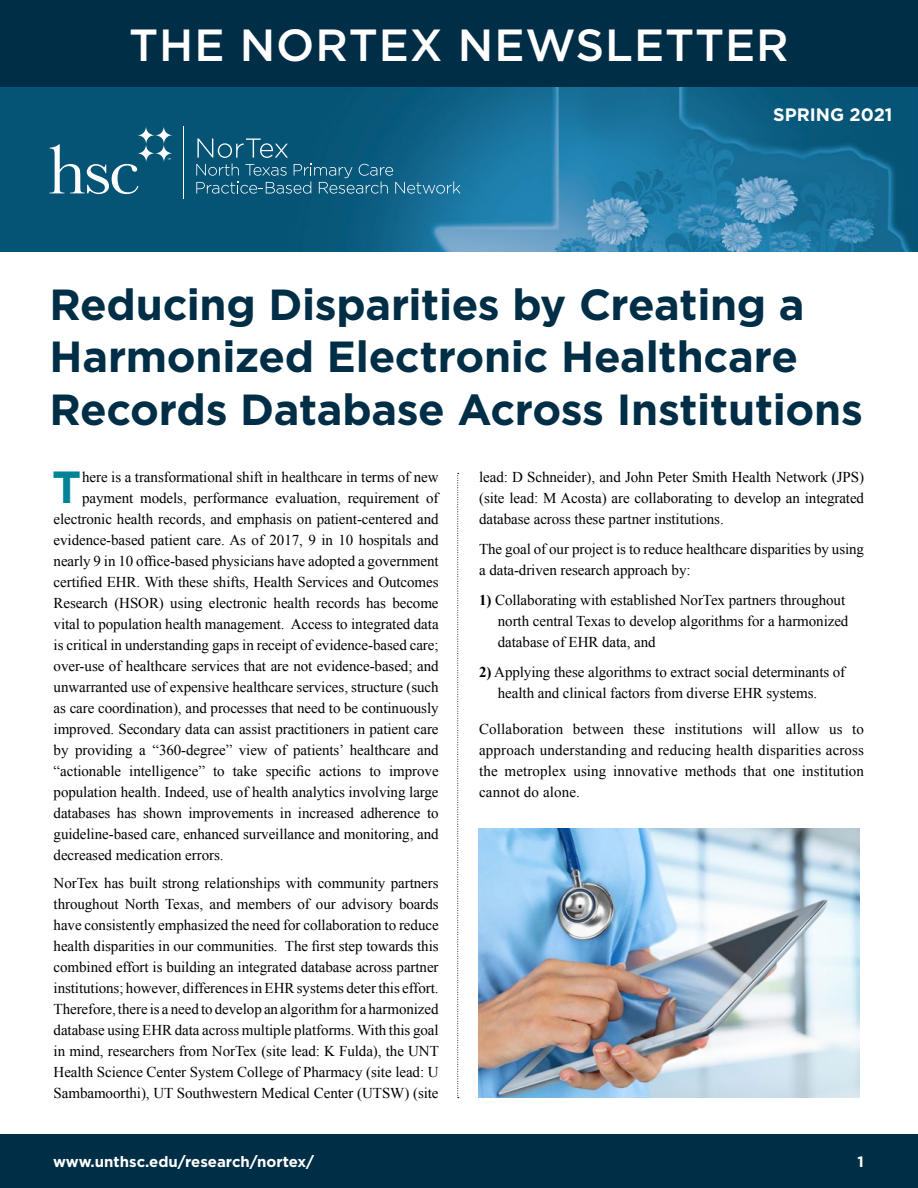
<style>
.page{position:relative;width:918px;height:1188px;background:#fff}
.page>*{position:absolute;margin:0;border:0;box-sizing:border-box;transform-origin:0 0}
.t1{font:500 45px "Gotham";letter-spacing:.02em;color:#fff}
.t2{font:700 45px "Gotham";color:#008397}
.t3{font:700 43.5px/52.5px "Gotham";letter-spacing:-.005em;color:#002e46}
.t4{font:700 18px "Gotham";color:#fff}
.t5{font:15px/21px "Times New Roman";letter-spacing:-.005em;color:#000}
.t6{font:700 15px "Gotham";color:#fff}
.s1{font-weight:700}
</style>
<div class="page">
<img style="left:0;top:86px;width:918px;height:165px">
<div style="left:0;top:0;width:918px;height:86px;background:#002e46"></div>
<svg style="left:457px;top:473px;width:2px;height:625px"></svg>
<hr style="left:183px;top:126px;width:1px;height:73px;background:#fff">
<svg style="left:137px;top:126px;width:18px;height:18px"></svg>
<svg style="left:155px;top:126px;width:18px;height:18px"></svg>
<svg style="left:137px;top:144px;width:18px;height:18px"></svg>
<svg style="left:155px;top:144px;width:18px;height:18px"></svg>
<svg style="left:50px;top:144px;width:88px;height:50px;background:#387791"></svg>
<svg style="left:196px;top:139px;width:265px;height:55px;background:#1e6888"></svg>
<img style="left:479px;top:828px;width:381px;height:270px">
<div style="left:0;top:1134px;width:918px;height:54px;background:#002e46"></div>
<h1 class="t1" style="left:129px;top:15px;width:661px">THE NORTEX NEWSLETTER</h1>
<p class="t4" style="left:773px;top:103px;width:121px">SPRING 2021</p>
<h2 class="t3" style="left:50px;top:278px;width:815px">Reducing Disparities by Creating a<br>Harmonized Electronic Healthcare<br>Records Database Across Institutions</h2>
<p class="t2" style="left:52px;top:458px;width:31px">T</p>
<p class="t5" style="left:82px;top:467px;width:358px">here is a transformational shift in healthcare in terms of new</p>
<p class="t5" style="left:82px;top:488px;width:358px">payment models, performance evaluation, requirement of</p>
<p class="t5" style="left:54px;top:509px;width:387px">electronic health records, and emphasis on patient-centered and</p>
<p class="t5" style="left:54px;top:530px;width:387px">evidence-based patient care. As of 2017, 9 in 10 hospitals and</p>
<p class="t5" style="left:54px;top:551px;width:387px">nearly 9 in 10 office-based physicians have adopted a government</p>
<p class="t5" style="left:54px;top:572px;width:387px">certified EHR. With these shifts, Health Services and Outcomes</p>
<p class="t5" style="left:54px;top:593px;width:387px">Research (HSOR) using electronic health records has become</p>
<p class="t5" style="left:54px;top:614px;width:387px">vital to population health management. Access to integrated data</p>
<p class="t5" style="left:54px;top:635px;width:387px">is critical in understanding gaps in receipt of evidence-based care;</p>
<p class="t5" style="left:54px;top:656px;width:387px">over-use of healthcare services that are not evidence-based; and</p>
<p class="t5" style="left:54px;top:677px;width:387px">unwarranted use of expensive healthcare services, structure (such</p>
<p class="t5" style="left:54px;top:698px;width:387px">as care coordination), and processes that need to be continuously</p>
<p class="t5" style="left:54px;top:719px;width:387px">improved. Secondary data can assist practitioners in patient care</p>
<p class="t5" style="left:54px;top:740px;width:387px">by providing a “360-degree” view of patients’ healthcare and</p>
<p class="t5" style="left:54px;top:761px;width:387px">“actionable intelligence” to take specific actions to improve</p>
<p class="t5" style="left:54px;top:782px;width:387px">population health. Indeed, use of health analytics involving large</p>
<p class="t5" style="left:54px;top:803px;width:387px">databases has shown improvements in increased adherence to</p>
<p class="t5" style="left:54px;top:824px;width:387px">guideline-based care, enhanced surveillance and monitoring, and</p>
<p class="t5" style="left:54px;top:845px;width:171px">decreased medication errors.</p>
<p class="t5" style="left:54px;top:872px;width:387px">NorTex has built strong relationships with community partners throughout North Texas, and members of our advisory boards</p>
<p class="t5" style="left:54px;top:914px;width:387px">have consistently emphasized the need for collaboration to reduce</p>
<p class="t5" style="left:54px;top:935px;width:387px;text-align:justify">health disparities in our communities. The first step towards this combined effort is building an integrated database across partner institutions; however, differences in EHR systems deter this effort.<br>Therefore, there is a need to develop an algorithm for a harmonized database using EHR data across multiple platforms. With this goal in mind, researchers from NorTex (site lead: K Fulda), the UNT Health Science Center System College of Pharmacy (site lead: U Sambamoorthi), UT Southwestern Medical Center (UTSW) (site</p>
<p class="t5" style="left:479px;top:467px;width:387px">lead: D Schneider), and John Peter Smith Health Network (JPS) (site lead: M Acosta) are collaborating to develop an integrated</p>
<p class="t5" style="left:479px;top:509px;width:246px">database across these partner institutions.</p>
<p class="t5" style="left:479px;top:539px;width:387px">The goal of our project is to reduce healthcare disparities by using a data-driven research approach by:</p>
<p class="t5" style="left:498px;top:590px;width:352px;text-indent:-19px"><span class="s1">1)</span> Collaborating with established NorTex partners throughout north central Texas to develop algorithms for a harmonized database of EHR data, and</p>
<p class="t5" style="left:498px;top:662px;width:349px;text-indent:-19px"><span class="s1">2)</span> Applying these algorithms to extract social determinants of health and clinical factors from diverse EHR systems.</p>
<p class="t5" style="left:479px;top:719px;width:387px;text-align:justify">Collaboration between these institutions will allow us to approach understanding and reducing health disparities across the metroplex using innovative methods that one institution</p>
<p class="t5" style="left:479px;top:782px;width:102px">cannot do alone.</p>
<p class="t6" style="left:259px;top:1151px;width:34px">TPI/</p>
<p class="t6" style="left:53px;top:1152px;width:262px">www.unthsc.edu/research/nortex/</p>
<p class="t6" style="left:857px;top:1152px;width:8px">1</p>
</div>
